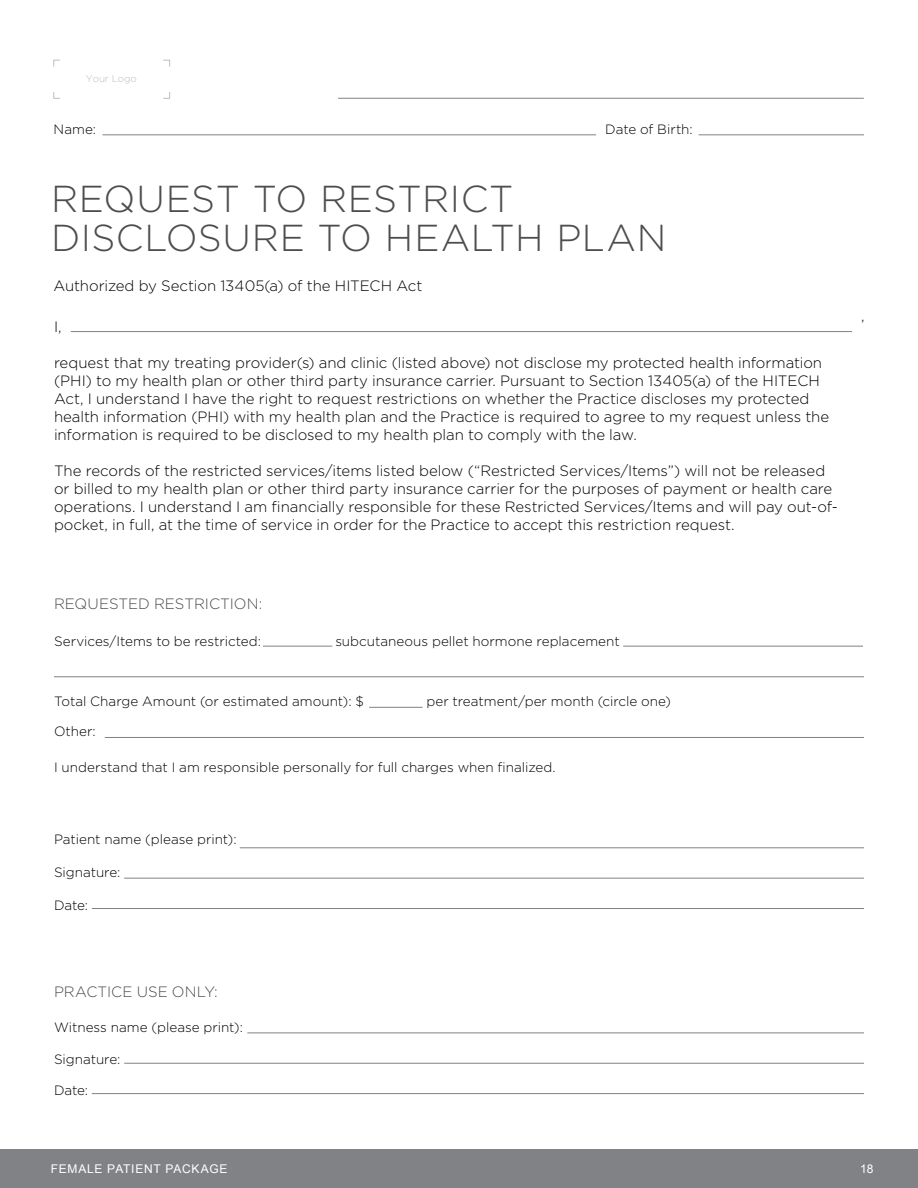
<style>
.page{position:relative;width:918px;height:1188px;background:#fff}
.page>*{position:absolute;margin:0;border:0;box-sizing:border-box;transform-origin:0 0}
.t1{font:300 37.5px/39px "Gotham";letter-spacing:.015em;color:#4d4d4f}
.t2{font:300 15px/18px "Gotham";letter-spacing:-.005em;color:#000}
.t3{font:300 15px "Gotham";color:#4d4d4f}
.t4{font:300 13.5px "Gotham";color:#000}
.t5{font:12px "Arial";letter-spacing:.06em;color:#fff}
.t6{font:300 9.9px "Gotham";letter-spacing:-.01em;color:#bcbec0}
</style>
<div class="page">
<div style="left:0;top:1150px;width:918px;height:38px;background:#808285"></div>
<hr style="left:102px;top:134px;width:494px;height:1px;background:#808285">
<hr style="left:699px;top:134px;width:165px;height:1px;background:#808285">
<hr style="left:338px;top:98px;width:526px;height:1px;background:#808285">
<svg style="left:163px;top:60px;width:7px;height:7px"></svg>
<svg style="left:163px;top:92px;width:7px;height:7px"></svg>
<svg style="left:53px;top:60px;width:7px;height:7px"></svg>
<svg style="left:53px;top:92px;width:7px;height:7px"></svg>
<hr style="left:247px;top:1033px;width:617px;height:1px;background:#808285">
<hr style="left:124px;top:1063px;width:740px;height:1px;background:#808285">
<hr style="left:92px;top:1093px;width:772px;height:1px;background:#808285">
<hr style="left:71px;top:331px;width:781px;height:1px;background:#808285">
<hr style="left:263px;top:646px;width:69px;height:1px;background:#808285">
<hr style="left:623px;top:646px;width:240px;height:1px;background:#808285">
<hr style="left:54px;top:676px;width:810px;height:1px;background:#808285">
<hr style="left:369px;top:707px;width:54px;height:1px;background:#808285">
<hr style="left:105px;top:737px;width:759px;height:1px;background:#808285">
<hr style="left:240px;top:847px;width:624px;height:1px;background:#808285">
<hr style="left:124px;top:878px;width:740px;height:1px;background:#808285">
<hr style="left:92px;top:908px;width:772px;height:1px;background:#808285">
<p class="t6" style="left:86px;top:73px;width:52px">Your Logo</p>
<p class="t4" style="left:54px;top:122px;width:44px">Name:</p>
<p class="t4" style="left:605px;top:122px;width:89px">Date of Birth:</p>
<h1 class="t1" style="left:51px;top:179px;width:617px">REQUEST TO RESTRICT<br>DISCLOSURE TO HEALTH PLAN</h1>
<p class="t2" style="left:54px;top:276px;width:370px">Authorized by Section 13405(a) of the HITECH Act</p>
<p class="t2" style="left:54px;top:317px;width:9px">I,</p>
<p class="t2" style="left:54px;top:354px;width:777px">request that my treating provider(s) and clinic (listed above) not disclose my protected health information (PHI) to my health plan or other third party insurance carrier. Pursuant to Section 13405(a) of the HITECH Act, I understand I have the right to request restrictions on whether the Practice discloses my protected health information (PHI) with my health plan and the Practice is required to agree to my request unless the information is required to be disclosed to my health plan to comply with the law.</p>
<p class="t2" style="left:54px;top:462px;width:785px">The records of the restricted services/items listed below (“Restricted Services/Items”) will not be released or billed to my health plan or other third party insurance carrier for the purposes of payment or health care operations. I understand I am financially responsible for these Restricted Services/Items and will pay out-of&shy;pocket, in full, at the time of service in order for the Practice to accept this restriction request.</p>
<p class="t2" style="left:861px;top:307px;width:5px">,</p>
<p class="t3" style="left:54px;top:595px;width:210px">REQUESTED RESTRICTION:</p>
<p class="t4" style="left:54px;top:634px;width:209px">Services/Items to be restricted:</p>
<p class="t4" style="left:335px;top:634px;width:286px">subcutaneous pellet hormone replacement</p>
<p class="t4" style="left:54px;top:694px;width:311px">Total Charge Amount (or estimated amount): $</p>
<p class="t4" style="left:426px;top:694px;width:246px">per treatment/per month (circle one)</p>
<p class="t4" style="left:54px;top:724px;width:43px">Other:</p>
<p class="t4" style="left:54px;top:760px;width:503px">I understand that I am responsible personally for full charges when finalized.</p>
<p class="t4" style="left:54px;top:832px;width:184px">Patient name (please print):</p>
<p class="t4" style="left:54px;top:865px;width:68px">Signature:</p>
<p class="t4" style="left:54px;top:898px;width:36px">Date:</p>
<p class="t3" style="left:54px;top:983px;width:165px">PRACTICE USE ONLY:</p>
<p class="t4" style="left:54px;top:1020px;width:190px">Witness name (please print):</p>
<p class="t4" style="left:54px;top:1052px;width:68px">Signature:</p>
<p class="t4" style="left:54px;top:1083px;width:36px">Date:</p>
<p class="t5" style="left:51px;top:1161px;width:178px">FEMALE PATIENT PACKAGE</p>
<p class="t5" style="left:860px;top:1161px;width:15px">18</p>
</div>
